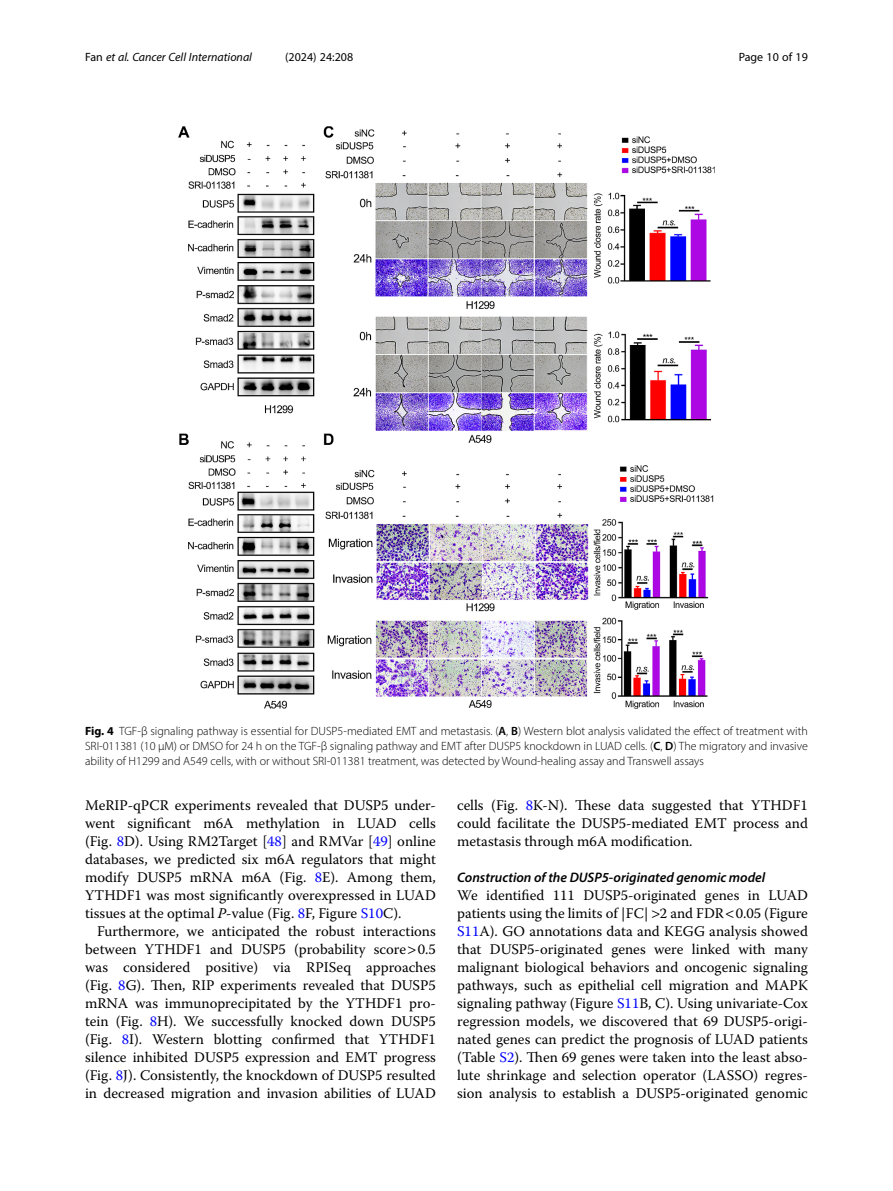
<style>
.page{position:relative;width:893px;height:1191px;background:#fff}
.page>*{position:absolute;margin:0;border:0;box-sizing:border-box;transform-origin:0 0}
.Body_Text_Indent{font:14.7px/18px "Warnock Pro";color:#000;text-align:justify}
.Body_Text{font:14.7px/18px "Warnock Pro";color:#000;text-align:justify}
.Head_3{font:italic 600 13.8px "Myriad Pro";color:#000}
.Figure_Caption{font:300 12px/15px "Myriad Pro";color:#000;text-align:justify}
.t1{font:italic 12px "Myriad Pro";color:#000}
.t2{font:12px "Myriad Pro";color:#000}
.s1{font-style:normal}
.s2{font-weight:700}
.s3{font-weight:600}
.s4{color:#00f}
.s5{font-style:italic}
</style>
<div class="page">
<img style="left:179px;top:126px;width:535px;height:582px">
<p class="t1" style="left:85px;top:50px;width:168px"><span class="s1">Fan</span> et al. Cancer Cell International</p>
<p class="t2" style="left:285px;top:50px;width:70px">(2024) 24:208</p>
<p class="t2" style="left:739px;top:50px;width:71px">Page 10 of 19</p>
<p class="Figure_Caption" style="left:85px;top:723px;width:724px"><span class="s2">Fig. 4</span> TGF-β signaling pathway is essential for DUSP5-mediated EMT and metastasis. (<span class="s3">A</span>, <span class="s3">B</span>) Western blot analysis validated the effect of treatment with SRI-011381 (10 µM) or DMSO for 24 h on the TGF-β signaling pathway and EMT after DUSP5 knockdown in LUAD cells. (<span class="s3">C</span>, <span class="s3">D</span>) The migratory and invasive ability of H1299 and A549 cells, with or without SRI-011381 treatment, was detected by Wound-healing assay and Transwell assays</p>
<p class="Body_Text_Indent" style="left:85px;top:796px;width:352px">MeRIP-qPCR experiments revealed that DUSP5 under&shy;went significant m6A methylation in LUAD cells (Fig. <span class="s4">8</span>D). Using RM2Target [<span class="s4">48</span>] and RMVar [<span class="s4">49</span>] online databases, we predicted six m6A regulators that might modify DUSP5 mRNA m6A (Fig. <span class="s4">8</span>E). Among them, YTHDF1 was most significantly overexpressed in LUAD tissues at the optimal <span class="s5">P</span>-value (Fig. <span class="s4">8</span>F, Figure <span class="s4">S10</span>C).</p>
<p class="Body_Text_Indent" style="left:85px;top:922px;width:352px;text-indent:12px">Furthermore, we anticipated the robust interactions between YTHDF1 and DUSP5 (probability score 0.5 was considered positive) via RPISeq approaches (Fig. <span class="s4">8</span>G). Then, RIP experiments revealed that DUSP5 mRNA was immunoprecipitated by the YTHDF1 pro&shy;tein (Fig. <span class="s4">8</span>H). We successfully knocked down DUSP5 (Fig. <span class="s4">8</span>I). Western blotting confirmed that YTHDF1 silence inhibited DUSP5 expression and EMT progress (Fig. <span class="s4">8</span>J). Consistently, the knockdown of DUSP5 resulted in decreased migration and invasion abilities of LUAD</p>
<p class="Body_Text_Indent" style="left:457px;top:796px;width:352px">cells (Fig. <span class="s4">8</span>K-N). These data suggested that YTHDF1 could facilitate the DUSP5-mediated EMT process and metastasis through m6A modification.</p>
<p class="Head_3" style="left:457px;top:869px;width:310px">Construction of the DUSP5-originated genomic model</p>
<p class="Body_Text" style="left:457px;top:886px;width:352px">We identified 111 DUSP5-originated genes in LUAD patients using the limits of |FC| 2 and FDR 0.05 (Figure <span class="s4">S11</span>A). GO annotations data and KEGG analysis showed that DUSP5-originated genes were linked with many malignant biological behaviors and oncogenic signaling pathways, such as epithelial cell migration and MAPK signaling pathway (Figure <span class="s4">S11</span>B, C). Using univariate-Cox regression models, we discovered that 69 DUSP5-origi&shy;nated genes can predict the prognosis of LUAD patients (Table <span class="s4">S2</span>). Then 69 genes were taken into the least abso&shy;lute shrinkage and selection operator (LASSO) regres&shy;sion analysis to establish a DUSP5-originated genomic</p>
</div>
